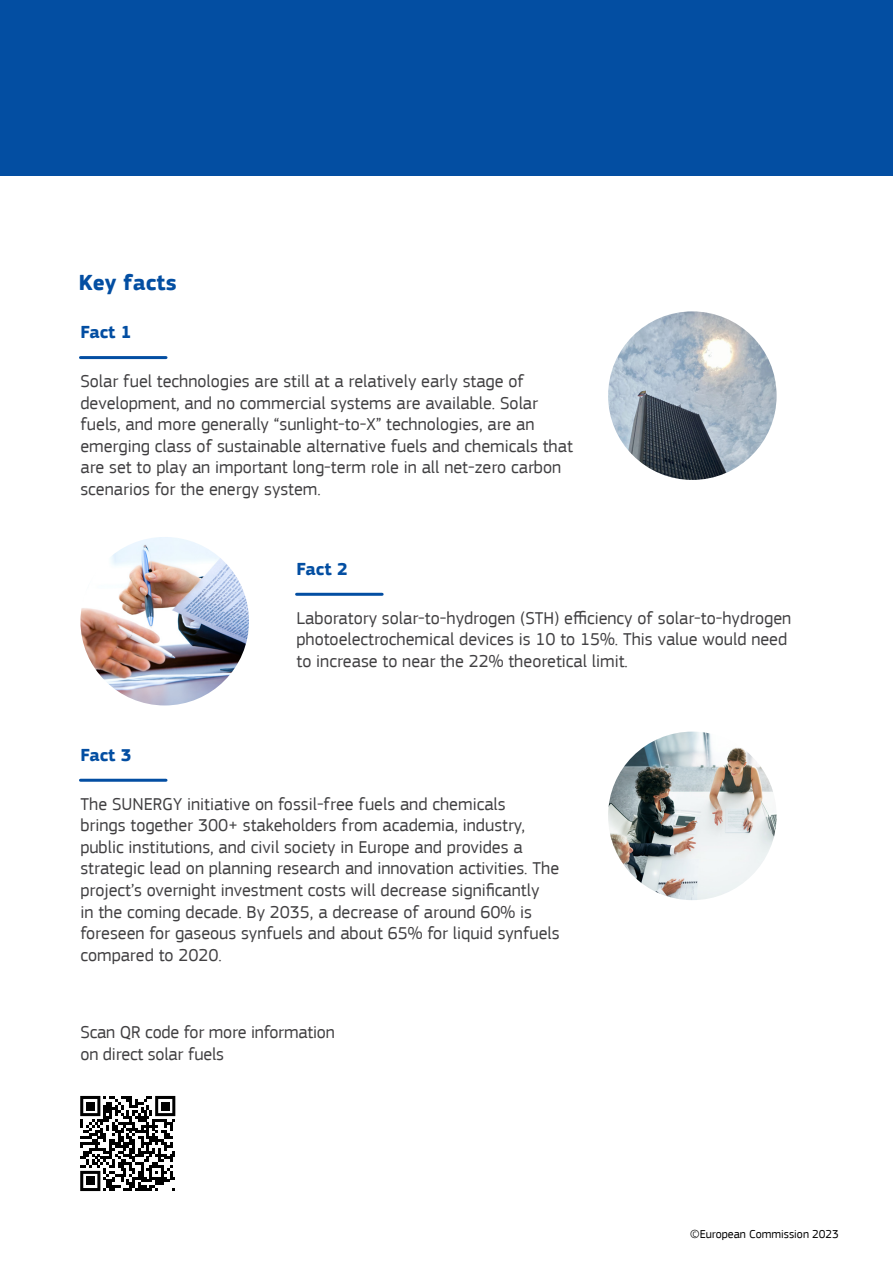
<style>
.page{position:relative;width:893px;height:1263px;background:#fff}
.page>*{position:absolute;margin:0;border:0;box-sizing:border-box;transform-origin:0 0}
.t1{font:700 22.5px "EC Square Sans Pro";color:#034ea2}
.t2{font:18px/21.6px "EC Square Sans Pro";color:#414042}
.t3{font:700 18px "EC Square Sans Pro";color:#034ea2}
.t4{font:12px "EC Square Sans Pro";color:#000}
</style>
<div class="page">
<div style="left:0;top:0;width:893px;height:176px;background:#034ea2"></div>
<hr style="left:80px;top:356px;width:86px;height:3px;background:#034ea2">
<hr style="left:297px;top:593px;width:85px;height:3px;background:#034ea2">
<hr style="left:80px;top:779px;width:86px;height:3px;background:#034ea2">
<img style="left:608px;top:311px;width:169px;height:169px;border-radius:84px">
<img style="left:80px;top:537px;width:169px;height:168px;border-radius:84px">
<img style="left:608px;top:732px;width:169px;height:168px;border-radius:84px">
<svg style="left:80px;top:1096px;width:95px;height:95px"></svg>
<div style="left:86px;top:1102px;width:9px;height:8px;background:#000"></div>
<div style="left:161px;top:1102px;width:9px;height:8px;background:#000"></div>
<div style="left:86px;top:1176px;width:9px;height:9px;background:#000"></div>
<h2 class="t1" style="left:79px;top:269px;width:99px">Key facts</h2>
<h3 class="t3" style="left:80px;top:321px;width:53px">Fact 1</h3>
<p class="t2" style="left:80px;top:370px;width:494px">Solar fuel technologies are still at a relatively early stage of development, and no commercial systems are available. Solar fuels, and more generally “sunlight-to-X” technologies, are an emerging class of sustainable alternative fuels and chemicals that are set to play an important long-term role in all net-zero carbon scenarios for the energy system.</p>
<h3 class="t3" style="left:297px;top:558px;width:53px">Fact 2</h3>
<h3 class="t3" style="left:80px;top:744px;width:53px">Fact 3</h3>
<p class="t2" style="left:297px;top:607px;width:496px">Laboratory solar-to-hydrogen (STH) efficiency of solar-to-hydrogen photoelectrochemical devices is 10 to 15%. This value would need to increase to near the 22% theoretical limit.</p>
<p class="t2" style="left:80px;top:793px;width:481px">The SUNERGY initiative on fossil-free fuels and chemicals<br>brings together 300+ stakeholders from academia, industry, public institutions, and civil society in Europe and provides a strategic lead on planning research and innovation activities. The project’s overnight investment costs will decrease significantly<br>in the coming decade. By 2035, a decrease of around 60% is foreseen for gaseous synfuels and about 65% for liquid synfuels compared to 2020.</p>
<p class="t2" style="left:80px;top:1022px;width:256px">Scan QR code for more information on direct solar fuels</p>
<p class="t4" style="left:690px;top:1227px;width:150px">©European Commission 2023</p>
</div>
